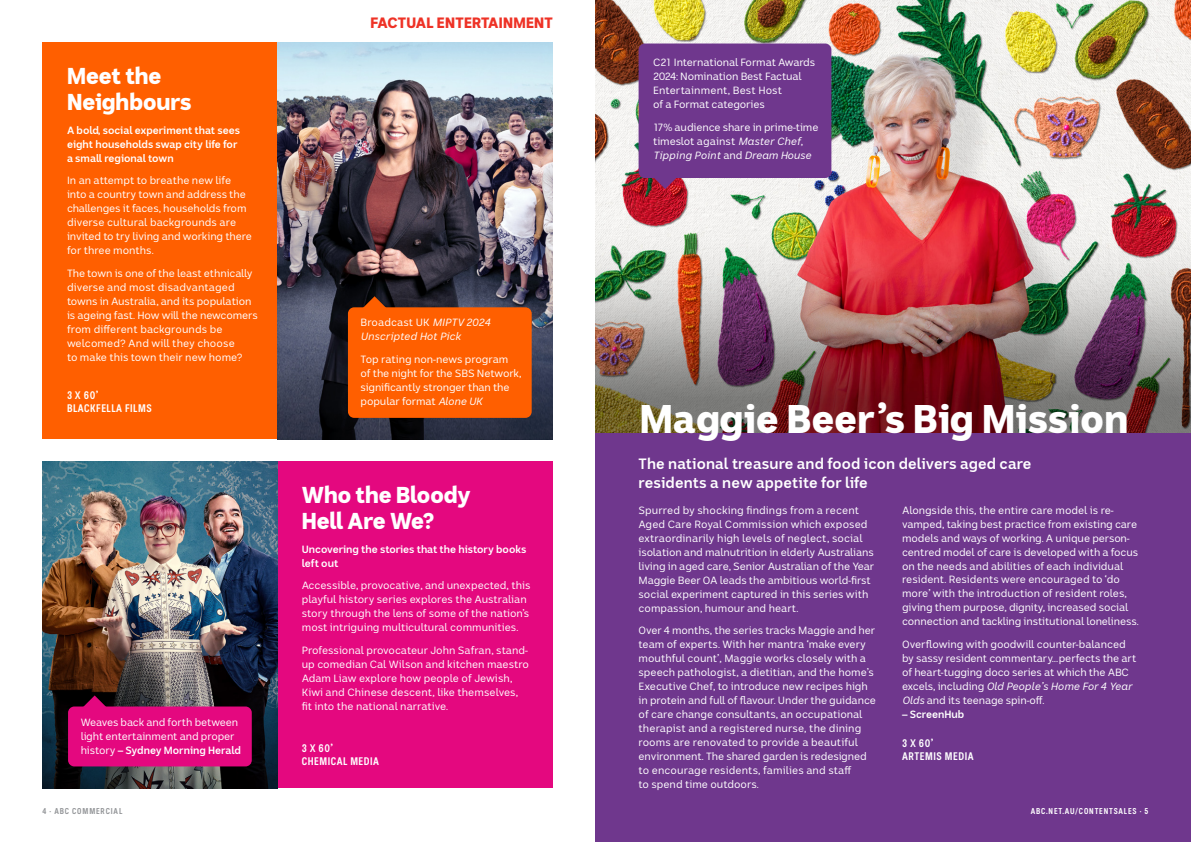
<style>
.page{position:relative;width:1191px;height:842px;background:#fff}
.page>*{position:absolute;margin:0;border:0;box-sizing:border-box;transform-origin:0 0}
.t1{font:900 40px "ABC Sans Nova";letter-spacing:.01em;color:#fff}
.t2{font:900 23px/26px "ABC Sans Nova";color:#fff}
.t3{font:700 15px/19px "ABC Sans Nova";letter-spacing:.01em;color:#fff}
.t4{font:900 15px "ABC Sans Nova";letter-spacing:.02em;color:#ee3226}
.t5{font:700 condensed 11px/13px "ABC Sans Nova";letter-spacing:.05em;color:#fff}
.t6{font:10.5px/14px "ABC Sans Nova";letter-spacing:-.01em;color:#fff}
.t7{font:700 10.5px/14px "ABC Sans Nova";color:#fff}
.t8{font:italic 10.5px/14px "ABC Sans Nova";color:#fff}
.t9{font:700 condensed 8.5px "ABC Sans Nova";letter-spacing:.1em;color:#fff}
.t10{font:700 condensed 8.5px "ABC Sans Nova";letter-spacing:.1em;color:#939598}
.s1{font-weight:700}
.s2{font-style:normal}
.s3{font-style:italic}
</style>
<div class="page">
<img style="left:595px;top:0;width:596px;height:433px">
<div style="left:595px;top:433px;width:596px;height:409px;background:#6f378d"></div>
<div style="left:277px;top:461px;width:276px;height:327px;background:#e4087f"></div>
<img style="left:43px;top:461px;width:234px;height:327px">
<div style="left:43px;top:43px;width:301px;height:396px;background:#ff5f00"></div>
<img style="left:277px;top:43px;width:276px;height:396px">
<div style="left:348px;top:307px;width:183px;height:111px;background:#ff5f00;border-radius:6px"></div>
<div style="left:68px;top:706px;width:184px;height:60px;background:#e4087f;border-radius:6px"></div>
<svg style="left:360px;top:296px;width:29px;height:12px"></svg>
<svg style="left:80px;top:695px;width:29px;height:12px"></svg>
<div style="left:638px;top:44px;width:193px;height:134px;background:#6f378d;border-radius:6px"></div>
<svg style="left:651px;top:178px;width:28px;height:11px"></svg>
<h2 class="t2" style="left:67px;top:62px;width:126px">Meet the<br>Neighbours</h2>
<p class="t7" style="left:67px;top:123px;width:174px">A bold, social experiment that sees eight households swap city life for a small regional town</p>
<p class="t6" style="left:67px;top:174px;width:186px">In an attempt to breathe new life into a country town and address the challenges it faces, households from diverse cultural backgrounds are invited to try living and working there for three months.</p>
<p class="t6" style="left:67px;top:266px;width:192px">The town is one of the least ethnically diverse and most disadvantaged towns in Australia, and its population is ageing fast. How will the newcomers from different backgrounds be welcomed? And will they choose<br>to make this town their new home?</p>
<p class="t5" style="left:67px;top:389px;width:86px">3 X 60’<br>BLACKFELLA FILMS</p>
<p class="t6" style="left:81px;top:715px;width:162px">Weaves back and forth between light entertainment and proper history <span class="s1">– Sydney Morning Herald</span></p>
<h3 class="t4" style="left:370px;top:14px;width:184px">FACTUAL ENTERTAINMENT</h3>
<p class="t8" style="left:360px;top:316px;width:132px"><span class="s2">Broadcast UK</span> MIPTV 2024<br>Unscripted Hot Pick</p>
<p class="t6" style="left:360px;top:352px;width:163px">Top rating non-news program<br>of the night for the SBS Network, significantly stronger than the popular format <span class="s3">Alone UK</span></p>
<h2 class="t2" style="left:302px;top:481px;width:170px">Who the Bloody<br>Hell Are We?</h2>
<p class="t7" style="left:302px;top:542px;width:226px">Uncovering the stories that the history books left out</p>
<p class="t6" style="left:302px;top:578px;width:230px">Accessible, provocative, and unexpected, this playful history series explores the Australian story through the lens of some of the nation’s most intriguing multicultural communities.</p>
<p class="t6" style="left:302px;top:643px;width:228px">Professional provocateur John Safran, stand&shy;up comedian Cal Wilson and kitchen maestro Adam Liaw explore how people of Jewish, Kiwi and Chinese descent, like themselves, fit into the national narrative.</p>
<p class="t5" style="left:302px;top:742px;width:79px">3 X 60’<br>CHEMICAL MEDIA</p>
<p class="t6" style="left:653px;top:55px;width:163px">C21 International Format Awards<br>2024: Nomination Best Factual<br>Entertainment, Best Host<br>of a Format categories</p>
<p class="t6" style="left:653px;top:120px;width:167px">17% audience share in prime-time timeslot against <span class="s3">Master Chef</span>,<br><span class="s3">Tipping Point</span> and <span class="s3">Dream House</span></p>
<h1 class="t1" style="left:639px;top:395px;width:490px">Maggie Beer’s Big Mission</h1>
<h3 class="t3" style="left:638px;top:454px;width:394px">The national treasure and food icon delivers aged care residents a new appetite for life</h3>
<p class="t6" style="left:638px;top:503px;width:237px">Spurred by shocking findings from a recent Aged Care Royal Commission which exposed extraordinarily high levels of neglect, social isolation and malnutrition in elderly Australians living in aged care, Senior Australian of the Year Maggie Beer OA leads the ambitious world-first social experiment captured in this series with compassion, humour and heart.</p>
<p class="t6" style="left:638px;top:623px;width:239px">Over 4 months, the series tracks Maggie and her team of experts. With her mantra ‘make every mouthful count’, Maggie works closely with a speech pathologist, a dietitian, and the home’s Executive Chef, to introduce new recipes high in protein and full of flavour. Under the guidance of care change consultants, an occupational therapist and a registered nurse, the dining rooms are renovated to provide a beautiful environment. The shared garden is redesigned to encourage residents, families and staff<br>to spend time outdoors.</p>
<p class="t6" style="left:902px;top:503px;width:238px">Alongside this, the entire care model is re&shy;vamped, taking best practice from existing care models and ways of working. A unique person&shy;centred model of care is developed with a focus on the needs and abilities of each individual resident. Residents were encouraged to ‘do more’ with the introduction of resident roles, giving them purpose, dignity, increased social connection and tackling institutional loneliness.</p>
<p class="t6" style="left:902px;top:637px;width:236px">Overflowing with goodwill counter-balanced by sassy resident commentary…perfects the art of heart-tugging doco series at which the ABC excels, including <span class="s3">Old People’s Home For 4 Year Olds</span> and its teenage spin-off.</p>
<p class="t7" style="left:902px;top:707px;width:64px">– ScreenHub</p>
<p class="t5" style="left:902px;top:736px;width:73px">3 X 60’<br>ARTEMIS MEDIA</p>
<p class="t10" style="left:43px;top:806px;width:81px">4 · ABC COMMERCIAL</p>
<p class="t9" style="left:1030px;top:806px;width:119px">ABC.NET.AU/CONTENTSALES · 5</p>
</div>
